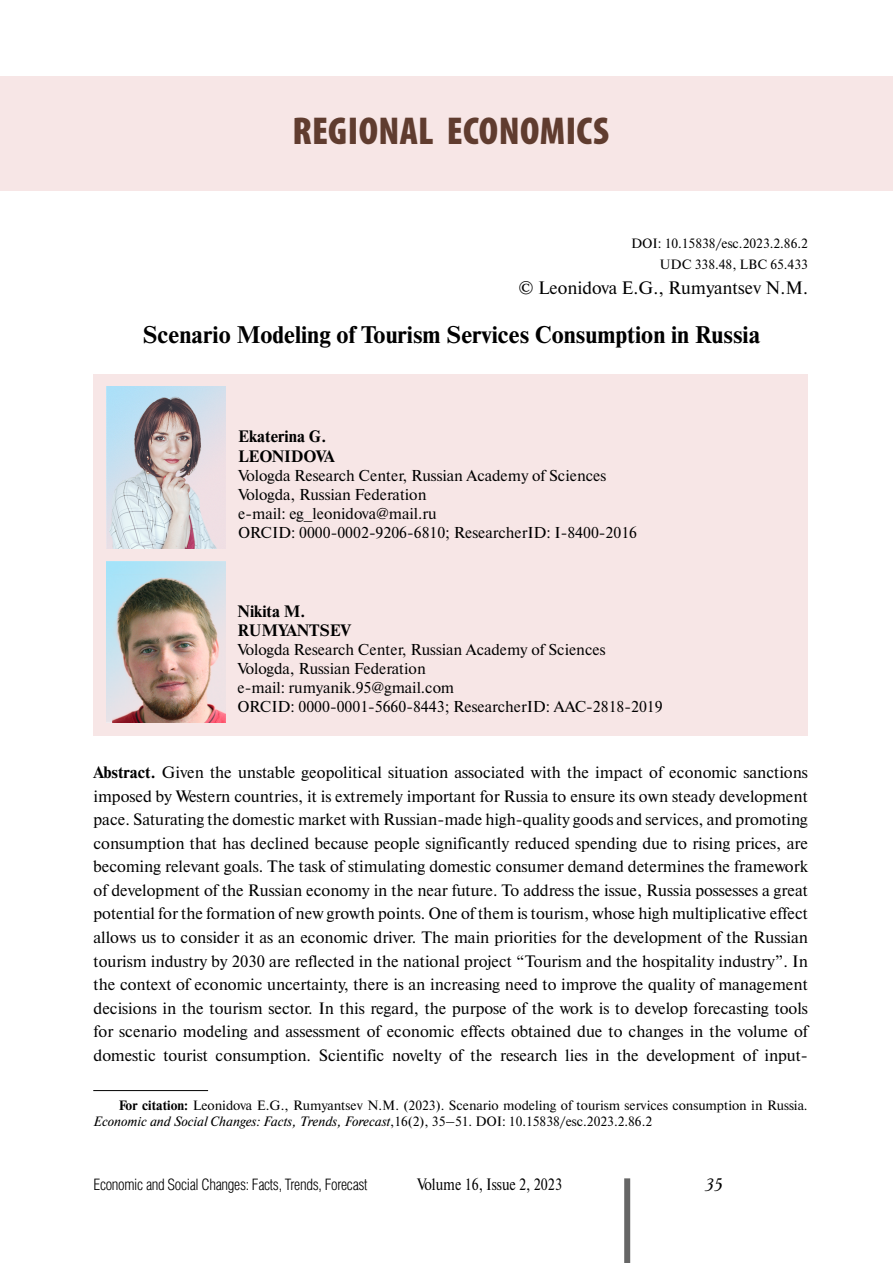
<style>
.page{position:relative;width:893px;height:1263px;background:#fff}
.page>*{position:absolute;margin:0;border:0;box-sizing:border-box;transform-origin:0 0}
.t1{font:900 condensed 39px "Myriad Pro";letter-spacing:.01em;color:#603c2f}
.t2{font:700 24px "Newton C";color:#000}
.t3{font:18px "Newton C";color:#000}
.t4{font:italic 18px "Academy";color:#000}
.t5{font:16.5px/23.5px "Newton C";color:#000;text-align:justify}
.t6{font:700 16.5px/19.8px "Newton C";color:#000}
.t7{font:16.5px "Newton C";color:#000;scale:.85 1}
.t8{font:15.75px/18.9px "Newton C";color:#000}
.t9{font:300 15.75px "Helios Cond";letter-spacing:-.02em;color:#000}
.t10{font:13.5px/20.4px "Newton C";color:#000;text-align:right}
.s1{font-weight:700}
.s2{font-style:italic}
</style>
<div class="page">
<div style="left:624px;top:1178px;width:6px;height:85px;background:#666"></div>
<div style="left:0;top:76px;width:893px;height:114px;background:#f7e6e6"></div>
<div style="left:94px;top:374px;width:714px;height:361px;background:#f7e6e6"></div>
<hr style="left:93px;top:1090px;width:115px;height:1px;background:#000">
<img style="left:106px;top:387px;width:119px;height:161px">
<img style="left:106px;top:561px;width:119px;height:162px">
<h1 class="t1" style="left:292px;top:106px;width:318px">REGIONAL ECONOMICS</h1>
<p class="t10" style="left:631px;top:233px;width:178px">DOI: 10.15838/esc.2023.2.86.2<br>UDC 338.48, LBC 65.433</p>
<p class="t3" style="left:519px;top:278px;width:291px">© Leonidova E.G., Rumyantsev N.M.</p>
<h2 class="t2" style="left:142px;top:321px;width:619px">Scenario Modeling of Tourism Services Consumption in Russia</h2>
<p class="t6" style="left:238px;top:427px;width:98px">Ekaterina G.<br>LEONIDOVA</p>
<p class="t8" style="left:238px;top:466px;width:400px">Vologda Research Center, Russian Academy of Sciences Vologda, Russian Federation<br>e-mail: eg_leonidova@mail.ru<br>ORCID: 0000-0002-9206-6810; ResearcherID: I-8400-2016</p>
<p class="t6" style="left:238px;top:601px;width:115px">Nikita M.<br>RUMYANTSEV</p>
<p class="t8" style="left:238px;top:640px;width:427px">Vologda Research Center, Russian Academy of Sciences Vologda, Russian Federation<br>e-mail: rumyanik.95@gmail.com<br>ORCID: 0000-0001-5660-8443; ResearcherID: AAC-2818-2019</p>
<p class="t5" style="left:94px;top:761px;width:716px"><span class="s1">Abstract.</span> Given the unstable geopolitical situation associated with the impact of economic sanctions imposed by Western countries, it is extremely important for Russia to ensure its own steady development pace. Saturating the domestic market with Russian-made high-quality goods and services, and promoting consumption that has declined because people significantly reduced spending due to rising prices, are becoming relevant goals. The task of stimulating domestic consumer demand determines the framework of development of the Russian economy in the near future. To address the issue, Russia possesses a great potential for the formation of new growth points. One of them is tourism, whose high multiplicative effect allows us to consider it as an economic driver. The main priorities for the development of the Russian tourism industry by 2030 are reflected in the national project “Tourism and the hospitality industry”. In the context of economic uncertainty, there is an increasing need to improve the quality of management decisions in the tourism sector. In this regard, the purpose of the work is to develop forecasting tools for scenario modeling and assessment of economic effects obtained due to changes in the volume of domestic tourist consumption. Scientific novelty of the research lies in the development of input-</p>
<p class="t10" style="left:93px;top:1097px;width:716px;line-height:16.2px;text-align:left;text-indent:26px"><span class="s1">For citation:</span> Leonidova E.G., Rumyantsev N.M. (2023). Scenario modeling of tourism services consumption in Russia.<br><span class="s2">Economic and Social Changes: Facts, Trends, Forecast</span>,16(2), 35–51. DOI: 10.15838/esc.2023.2.86.2</p>
<p class="t9" style="left:94px;top:1176px;width:276px">Economic and Social Changes: Facts, Trends, Forecast</p>
<p class="t7" style="left:417px;top:1176px;width:172px">Volume 16, Issue 2, 2023</p>
<p class="t4" style="left:705px;top:1174px;width:19px">35</p>
</div>
